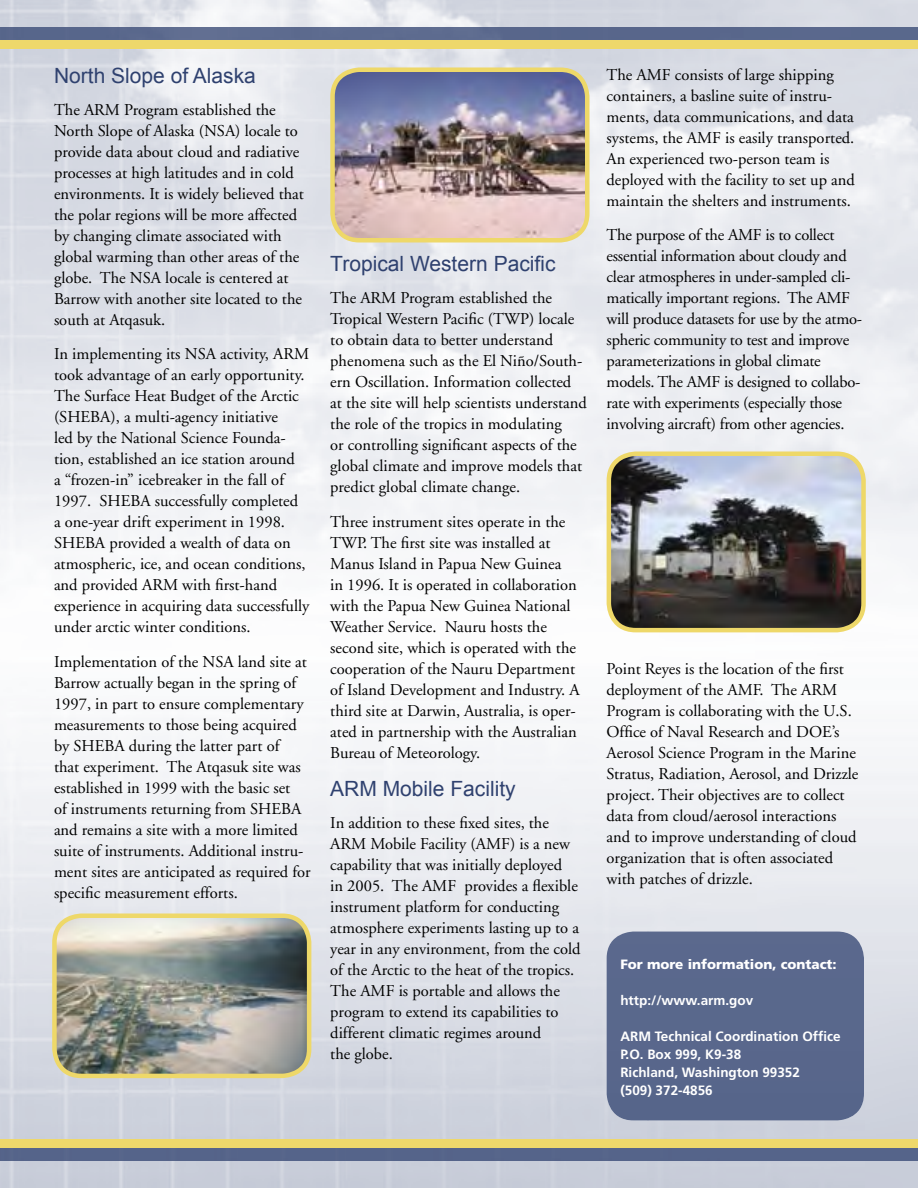
<style>
.page{position:relative;width:918px;height:1188px;background:#fff}
.page>*{position:absolute;margin:0;border:0;box-sizing:border-box;transform-origin:0 0}
.t1{font:21px "Arial";color:#2f416f}
.t2{font:16.5px/21px "Adobe Garamond";color:#000}
.t3{font:700 13.5px/18px "Frutiger";color:#fff}
.t4{font:900 13.5px "Frutiger";color:#fff}
</style>
<div class="page">
<img style="left:755px;top:0;width:163px;height:971px">
<img style="left:0;top:701px;width:647px;height:487px">
<div style="left:647px;top:1079px;width:218px;height:109px;background:#c9ceda"></div>
<div style="left:0;top:27px;width:918px;height:13px;background:#59688c"></div>
<div style="left:0;top:1148px;width:918px;height:13px;background:#55648a"></div>
<div style="left:0;top:41px;width:918px;height:8px;background:#eed86b"></div>
<img style="left:0;top:40px;width:918px;height:1px">
<div style="left:0;top:1139px;width:918px;height:9px;background:#eed86b"></div>
<div style="left:607px;top:932px;width:257px;height:188px;background:#59688c;border-radius:27px"></div>
<img style="left:330px;top:67px;width:260px;height:176px">
<svg style="left:52px;top:913px;width:259px;height:165px;background:#9fa092"></svg>
<svg style="left:607px;top:451px;width:259px;height:181px;background:#7b7a75"></svg>
<p class="t1" style="left:54px;top:64px;width:203px">North Slope of Alaska</p>
<p class="t2" style="left:54px;top:99px;width:252px">The ARM Program established the North Slope of Alaska (NSA) locale to provide data about cloud and radiative processes at high latitudes and in cold environments. It is widely believed that the polar regions will be more affected by changing climate associated with global warming than other areas of the globe. The NSA locale is centered at Barrow with another site located to the south at Atqasuk.</p>
<p class="t2" style="left:54px;top:344px;width:257px">In implementing its NSA activity, ARM took advantage of an early opportunity.<br>The Surface Heat Budget of the Arctic (SHEBA), a multi-agency initiative<br>led by the National Science Founda&shy;tion, established an ice station around<br>a “frozen-in” icebreaker in the fall of 1997. SHEBA successfully completed<br>a one-year drift experiment in 1998.<br>SHEBA provided a wealth of data on atmospheric, ice, and ocean conditions, and provided ARM with first-hand experience in acquiring data successfully under arctic winter conditions.</p>
<p class="t2" style="left:54px;top:651px;width:258px">Implementation of the NSA land site at Barrow actually began in the spring of 1997, in part to ensure complementary measurements to those being acquired by SHEBA during the latter part of<br>that experiment. The Atqasuk site was established in 1999 with the basic set<br>of instruments returning from SHEBA and remains a site with a more limited suite of instruments. Additional instru&shy;ment sites are anticipated as required for specific measurement efforts.</p>
<p class="t1" style="left:330px;top:252px;width:227px">Tropical Western Pacific</p>
<p class="t2" style="left:330px;top:288px;width:258px">The ARM Program established the Tropical Western Pacific (TWP) locale to obtain data to better understand phenomena such as the El Niño/South&shy;ern Oscillation. Information collected at the site will help scientists understand the role of the tropics in modulating<br>or controlling significant aspects of the global climate and improve models that predict global climate change.</p>
<p class="t2" style="left:330px;top:511px;width:251px">Three instrument sites operate in the TWP. The first site was installed at Manus Island in Papua New Guinea<br>in 1996. It is operated in collaboration with the Papua New Guinea National Weather Service. Nauru hosts the second site, which is operated with the cooperation of the Nauru Department of Island Development and Industry. A third site at Darwin, Australia, is oper&shy;ated in partnership with the Australian Bureau of Meteorology.</p>
<p class="t1" style="left:330px;top:777px;width:187px">ARM Mobile Facility</p>
<p class="t2" style="left:330px;top:813px;width:252px">In addition to these fixed sites, the ARM Mobile Facility (AMF) is a new capability that was initially deployed<br>in 2005. The AMF provides a flexible instrument platform for conducting atmosphere experiments lasting up to a year in any environment, from the cold of the Arctic to the heat of the tropics.<br>The AMF is portable and allows the program to extend its capabilities to different climatic regimes around<br>the globe.</p>
<p class="t2" style="left:607px;top:64px;width:250px">The AMF consists of large shipping containers, a basline suite of instru&shy;ments, data communications, and data systems, the AMF is easily transported.<br>An experienced two-person team is deployed with the facility to set up and maintain the shelters and instruments.</p>
<p class="t2" style="left:607px;top:225px;width:257px">The purpose of the AMF is to collect essential information about cloudy and clear atmospheres in under-sampled cli&shy;matically important regions. The AMF will produce datasets for use by the atmo&shy;spheric community to test and improve parameterizations in global climate models. The AMF is designed to collabo&shy;rate with experiments (especially those involving aircraft) from other agencies.</p>
<p class="t2" style="left:607px;top:658px;width:253px">Point Reyes is the location of the first deployment of the AMF. The ARM Program is collaborating with the U.S.<br>Office of Naval Research and DOE’s Aerosol Science Program in the Marine Stratus, Radiation, Aerosol, and Drizzle project. Their objectives are to collect data from cloud/aerosol interactions and to improve understanding of cloud organization that is often associated with patches of drizzle.</p>
<p class="t4" style="left:620px;top:956px;width:218px">For more information, contact:</p>
<p class="t3" style="left:620px;top:991px;width:134px">http://www.arm.gov</p>
<p class="t3" style="left:620px;top:1027px;width:222px">ARM Technical Coordination Office<br>P.O. Box 999, K9-38<br>Richland, Washington 99352<br>(509) 372-4856</p>
</div>
